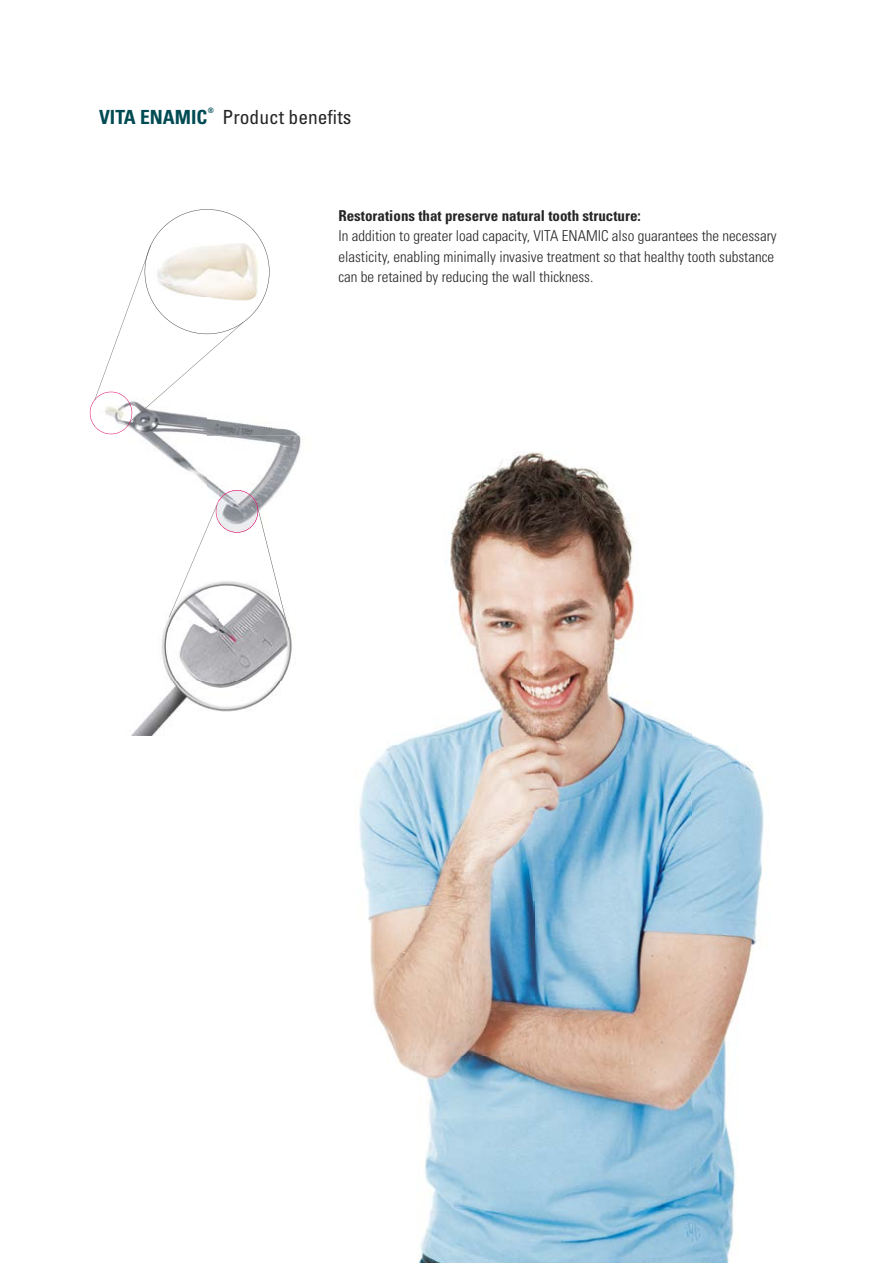
<style>
.page{position:relative;width:893px;height:1263px;background:#fff}
.page>*{position:absolute;margin:0;border:0;box-sizing:border-box;transform-origin:0 0}
.t1{font:condensed 19.5px "Univers";color:#252525}
.t2{font:700 condensed 19.5px "Univers";color:#004b53}
.t3{font:300 condensed 15px/20.2px "Univers";color:#252525}
.t4{font:700 condensed 15px "Univers";color:#252525}
.t5{font:700 condensed 7.5px "Univers";color:#004b53}
</style>
<div class="page">
<img style="left:131px;top:618px;width:161px;height:117px">
<img style="left:108px;top:434px;width:99px;height:52px">
<img style="left:207px;top:427px;width:93px;height:9px">
<img style="left:207px;top:478px;width:12px;height:12px">
<svg style="left:90px;top:209px;width:180px;height:225px"></svg>
<svg style="left:169px;top:490px;width:87px;height:135px"></svg>
<img style="left:450px;top:452px;width:184px;height:139px">
<img style="left:692px;top:735px;width:72px;height:528px">
<img style="left:219px;top:544px;width:37px;height:30px">
<img style="left:359px;top:591px;width:333px;height:672px">
<img style="left:219px;top:436px;width:82px;height:108px">
<img style="left:256px;top:503px;width:31px;height:122px">
<img style="left:219px;top:490px;width:39px;height:43px">
<h1 class="t2" style="left:99px;top:105px;width:110px">VITA ENAMIC</h1>
<p class="t5" style="left:208px;top:106px;width:8px">®</p>
<h1 class="t1" style="left:222px;top:104px;width:130px">Product benefits</h1>
<p class="t4" style="left:338px;top:207px;width:304px">Restorations that preserve natural tooth structure:</p>
<p class="t3" style="left:338px;top:226px;width:440px">In addition to greater load capacity, VITA ENAMIC also guarantees the necessary elasticity, enabling minimally invasive treatment so that healthy tooth substance can be retained by reducing the wall thickness.</p>
</div>
